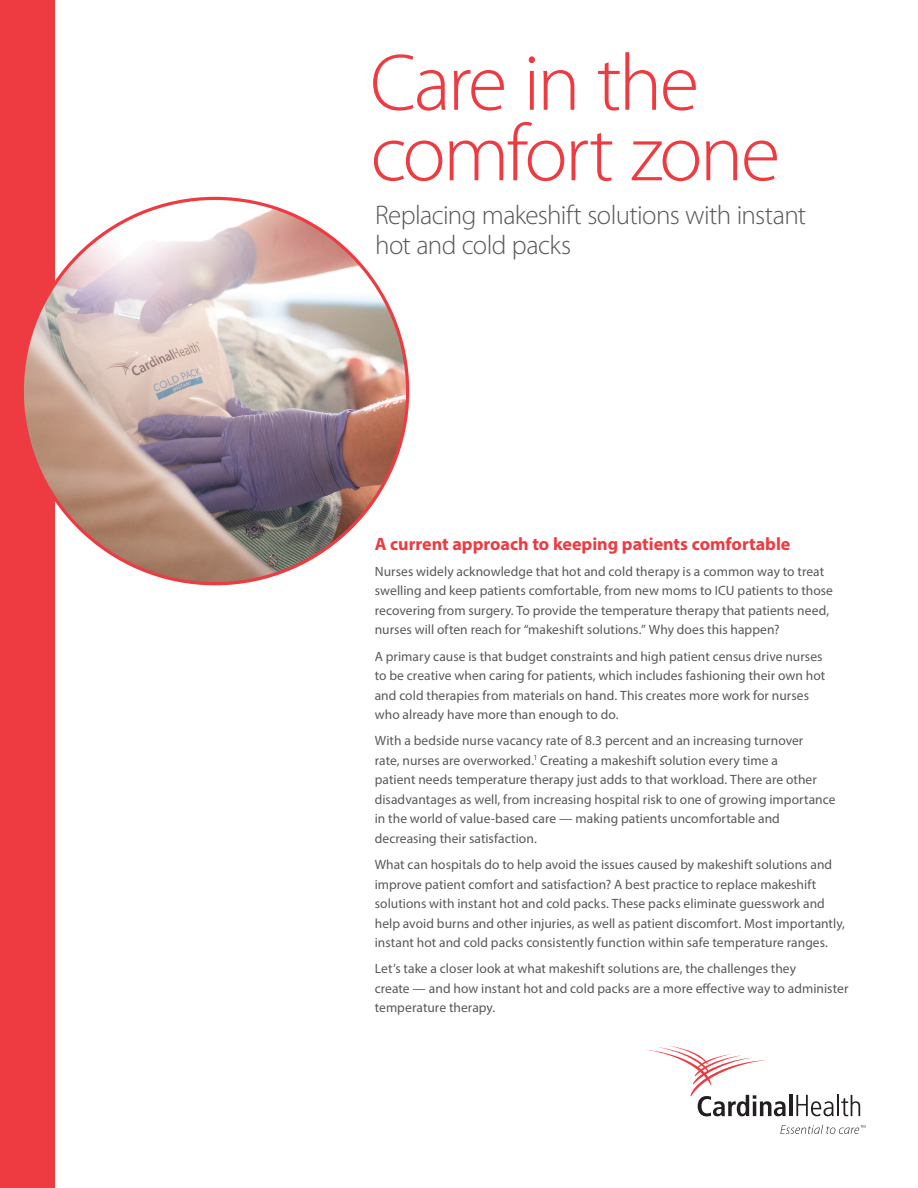
<style>
.page{position:relative;width:918px;height:1188px;background:#fff}
.page>*{position:absolute;margin:0;border:0;box-sizing:border-box;transform-origin:0 0}
.Body_Copy{font:300 81px/70.5px "Myriad Pro";letter-spacing:-.035em;color:#ee3a41}
.Body_Copy-2{font:300 27px/30px "Myriad Pro";letter-spacing:-.025em;color:#57585a}
.Body_Copy-3{font:700 18px "Myriad Pro";color:#ee3a41}
.Body_Copy-4{font:13.5px/19.5px "Myriad Pro";letter-spacing:.005em;color:#57585a}
</style>
<div class="page">
<div style="left:0;top:0;width:56px;height:1188px;background:#ee3a41"></div>
<svg style="left:780px;top:1125px;width:86px;height:9px"></svg>
<hr style="left:789px;top:1095px;width:4px;height:21px;background:#231f20">
<hr style="left:837px;top:1095px;width:2px;height:21px;background:#231f20">
<svg style="left:647px;top:1046px;width:139px;height:70px"></svg>
<svg style="left:841px;top:1095px;width:19px;height:21px"></svg>
<svg style="left:796px;top:1095px;width:38px;height:21px"></svg>
<img style="left:22px;top:198px;width:386px;height:386px;border-radius:193px">
<p class="Body_Copy" style="left:370px;top:49px;width:412px">Care in the comfort zone</p>
<p class="Body_Copy-2" style="left:375px;top:200px;width:433px">Replacing makeshift solutions with instant hot and cold packs</p>
<p class="Body_Copy-3" style="left:375px;top:532px;width:417px">A current approach to keeping patients comfortable</p>
<p class="Body_Copy-4" style="left:375px;top:561px;width:460px">Nurses widely acknowledge that hot and cold therapy is a common way to treat swelling and keep patients comfortable, from new moms to ICU patients to those recovering from surgery. To provide the temperature therapy that patients need, nurses will often reach for “makeshift solutions.” Why does this happen?</p>
<p class="Body_Copy-4" style="left:375px;top:646px;width:452px">A primary cause is that budget constraints and high patient census drive nurses to be creative when caring for patients, which includes fashioning their own hot and cold therapies from materials on hand. This creates more work for nurses who already have more than enough to do.</p>
<p class="Body_Copy-4" style="left:375px;top:731px;width:462px">With a bedside nurse vacancy rate of 8.3 percent and an increasing turnover<br>rate, nurses are overworked.<sup>1</sup> Creating a makeshift solution every time a<br>patient needs temperature therapy just adds to that workload. There are other disadvantages as well, from increasing hospital risk to one of growing importance in the world of value-based care — making patients uncomfortable and decreasing their satisfaction.</p>
<p class="Body_Copy-4" style="left:375px;top:855px;width:472px">What can hospitals do to help avoid the issues caused by makeshift solutions and improve patient comfort and satisfaction? A best practice to replace makeshift solutions with instant hot and cold packs. These packs eliminate guesswork and help avoid burns and other injuries, as well as patient discomfort. Most importantly, instant hot and cold packs consistently function within safe temperature ranges.</p>
<p class="Body_Copy-4" style="left:375px;top:959px;width:475px">Let’s take a closer look at what makeshift solutions are, the challenges they<br>create — and how instant hot and cold packs are a more effective way to administer temperature therapy.</p>
</div>
